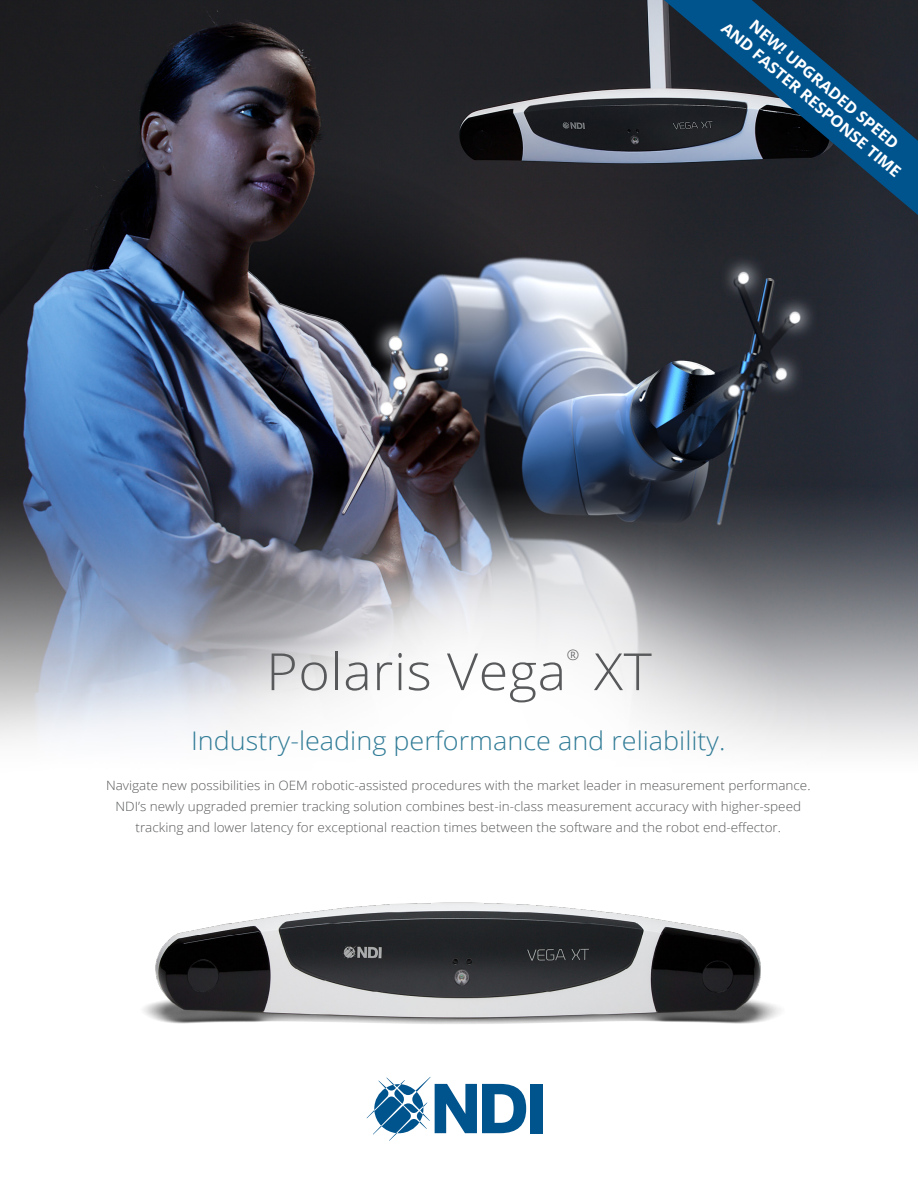
<style>
.page{position:relative;width:918px;height:1188px;background:#fff}
.page>*{position:absolute;margin:0;border:0;box-sizing:border-box;transform-origin:0 0}
.t1{font:300 51.3px "Open Sans";letter-spacing:.01em;color:#58595b;scale:1.05 1}
.t2{font:300 25.65px "Open Sans";color:#337d98;scale:1.05 1}
.t3{font:700 15.75px "Open Sans";color:#fff;scale:1.05 1}
.t4{font:300 14.25px "Open Sans";color:#58595b;scale:1.05 1}
.t5{font:300 12.9px/21px "Open Sans";color:#58595b;text-align:center;scale:1.05 1}
</style>
<div class="page">
<img style="left:0;top:0;width:918px;height:1134px">
<svg style="left:664px;top:0;width:254px;height:215px;fill:#20252c"></svg>
<img style="left:119px;top:845px;width:677px;height:238px">
<div style="left:530px;top:1084px;width:12px;height:49px;background:#00548e"></div>
<svg style="left:367px;top:1077px;width:159px;height:64px"></svg>
<svg style="left:420px;top:1121px;width:7px;height:8px"></svg>
<p class="t3" style="left:759px;top:15px;width:182px;rotate:40deg">NEW! UPGRADED SPEED</p>
<p class="t3" style="left:731px;top:17px;width:220px;rotate:40deg">AND FASTER RESPONSE TIME</p>
<h1 class="t1" style="left:266px;top:636px;width:287px">Polaris Vega</h1>
<p class="t4" style="left:567px;top:645px;width:13px">®</p>
<h1 class="t1" style="left:594px;top:636px;width:57px">XT</h1>
<h2 class="t2" style="left:191px;top:723px;width:510px">Industry-leading performance and reliability.</h2>
<p class="t5" style="left:106px;top:775px;width:672px">Navigate new possibilities in OEM robotic-assisted procedures with the market leader in measurement performance.<br>NDI’s newly upgraded premier tracking solution combines best-in-class measurement accuracy with higher-speed tracking and lower latency for exceptional reaction times between the software and the robot end-effector.</p>
</div>
